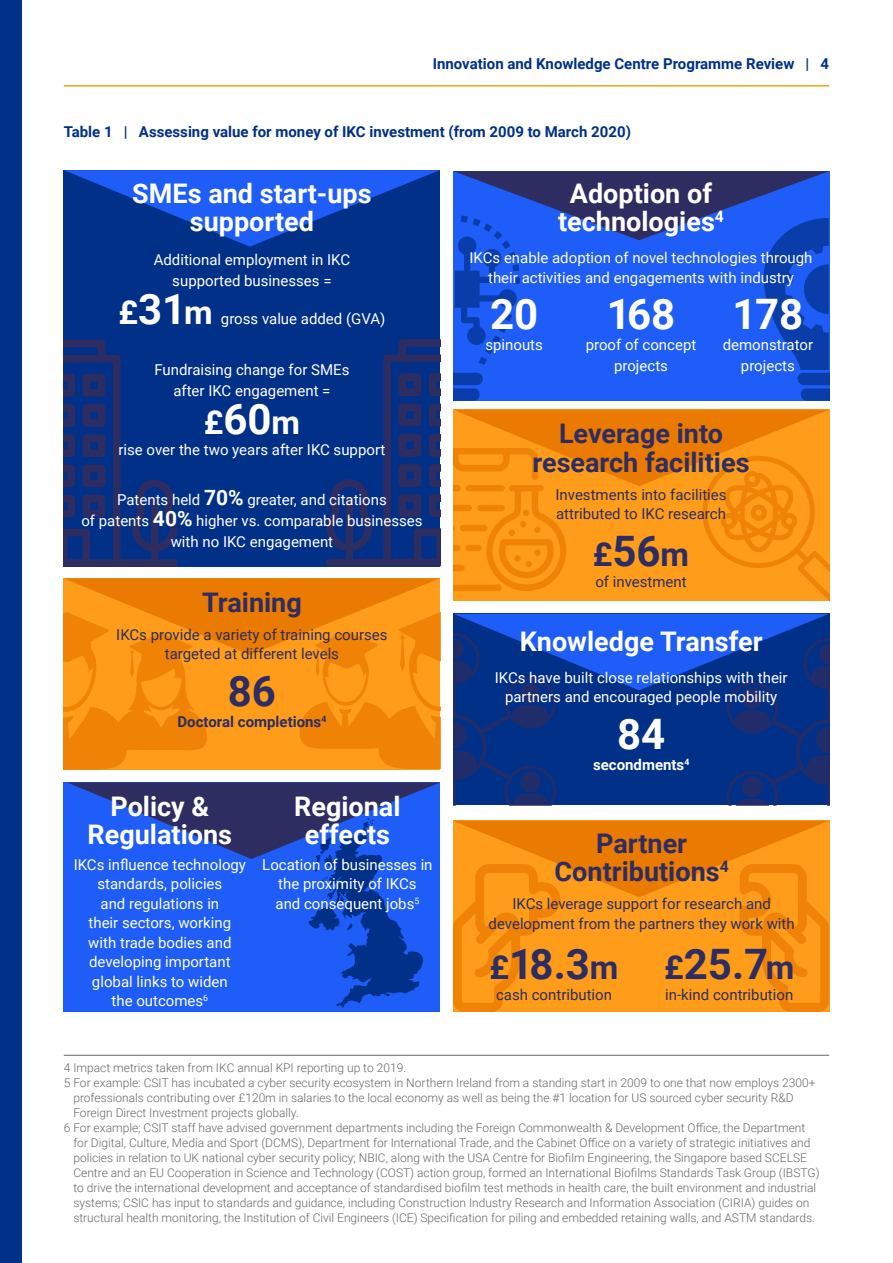
<style>
.page{position:relative;width:893px;height:1263px;background:#fff}
.page>*{position:absolute;margin:0;border:0;box-sizing:border-box;transform-origin:0 0}
.t1{font:700 42px "Roboto";color:#2d2d62}
.t2{font:700 42px "Roboto";color:#fff}
.t3{font:700 33px "Roboto";color:#2d2d62}
.t4{font:700 33px "Roboto";color:#fff}
.t5{font:700 27px/28.5px "Roboto";color:#fff;text-align:center}
.t6{font:700 27px/28.5px "Roboto";color:#2d2d62;text-align:center}
.t7{font:15px/19.5px "Roboto";color:#fff;text-align:center}
.t8{font:15px/19.5px "Roboto";color:#2d2d62;text-align:center}
.t9{font:700 15px "Roboto";color:#003088}
.t10{font:700 15px "Roboto";color:#2d2d62}
.t11{font:700 15px "Roboto";color:#fff}
.t12{font:300 12px "Roboto";color:#676767}
.s1{font-weight:700;font-size:33px}
.s2{font-weight:700;font-size:42px}
.s3{font-size:42px}
.s4{font-weight:700;font-size:21px}
.s5{font-size:33px}
</style>
<div class="page">
<hr style="left:64px;top:85px;width:765px;height:2px;background:#ff9d1b">
<div style="left:0;top:0;width:21px;height:1263px;background:#003088"></div>
<hr style="left:64px;top:1055px;width:765px;height:1px;background:#676767">
<div style="left:64px;top:170px;width:376px;height:397px;background:#003088"></div>
<div style="left:64px;top:782px;width:376px;height:230px;background:#1e5df8"></div>
<svg style="left:64px;top:170px;width:376px;height:77px"></svg>
<svg style="left:453px;top:171px;width:376px;height:230px;background:#1d51d7"></svg>
<svg style="left:453px;top:410px;width:376px;height:191px;background:#f89212"></svg>
<svg style="left:453px;top:614px;width:376px;height:191px;background:#09389a"></svg>
<svg style="left:453px;top:821px;width:376px;height:191px;background:#f89212"></svg>
<svg style="left:64px;top:578px;width:376px;height:191px;background:#f68e0f"></svg>
<svg style="left:326px;top:339px;width:114px;height:227px"></svg>
<svg style="left:64px;top:340px;width:113px;height:227px"></svg>
<svg style="left:67px;top:782px;width:373px;height:226px"></svg>
<p class="t9" style="left:433px;top:53px;width:398px">Innovation and Knowledge Centre Programme Review | 4</p>
<h3 class="t9" style="left:64px;top:121px;width:569px">Table 1 | Assessing value for money of IKC investment (from 2009 to March 2020)</h3>
<h3 class="t5" style="left:132px;top:178px;width:241px">SMEs and start-ups supported</h3>
<h3 class="t7" style="left:154px;top:248px;width:198px;line-height:21px">Additional employment in IKC supported businesses =</h3>
<h3 class="t7" style="left:118px;top:308px;width:268px"><span class="s1">£</span><span class="s2">31</span><span class="s1">m</span> gross value added (GVA)</h3>
<h3 class="t7" style="left:154px;top:358px;width:196px;line-height:21px">Fundraising change for SMEs after IKC engagement =</h3>
<h3 class="t4" style="left:204px;top:399px;width:98px">£<span class="s3">60</span>m</h3>
<h3 class="t7" style="left:119px;top:439px;width:268px">rise over the two years after IKC support</h3>
<h3 class="t7" style="left:81px;top:489px;width:343px;line-height:21px">Patents held <span class="s4">70%</span> greater, and citations<br>of patents <span class="s4">40%</span> higher vs. comparable businesses with no IKC engagement</h3>
<h3 class="t6" style="left:202px;top:587px;width:101px">Training</h3>
<h3 class="t8" style="left:116px;top:624px;width:273px">IKCs provide a variety of training courses targeted at different levels</h3>
<h3 class="t1" style="left:228px;top:661px;width:50px">86</h3>
<h3 class="t10" style="left:177px;top:711px;width:150px">Doctoral completions<sup>4</sup></h3>
<h3 class="t5" style="left:88px;top:791px;width:146px">Policy &amp;<br>Regulations</h3>
<h3 class="t7" style="left:74px;top:854px;width:174px">IKCs influence technology standards, policies<br>and regulations in<br>their sectors, working with trade bodies and developing important global links to widen<br>the outcomes<sup>6</sup></h3>
<h3 class="t5" style="left:294px;top:791px;width:108px">Regional effects</h3>
<h3 class="t7" style="left:262px;top:854px;width:172px">Location of businesses in the proximity of IKCs<br>and consequent jobs<sup>5</sup></h3>
<h3 class="t5" style="left:558px;top:178px;width:167px">Adoption of technologies<sup>4</sup></h3>
<h3 class="t7" style="left:470px;top:248px;width:344px">IKCs enable adoption of novel technologies through their activities and engagements with industry</h3>
<h3 class="t2" style="left:490px;top:285px;width:50px">20</h3>
<h3 class="t7" style="left:485px;top:335px;width:59px">spinouts</h3>
<h3 class="t2" style="left:607px;top:285px;width:70px">168</h3>
<h3 class="t7" style="left:586px;top:334px;width:112px;line-height:21px">proof of concept projects</h3>
<h3 class="t2" style="left:733px;top:285px;width:72px">178</h3>
<h3 class="t7" style="left:723px;top:334px;width:92px;line-height:21px">demonstrator projects</h3>
<h3 class="t6" style="left:532px;top:418px;width:219px">Leverage into research facilities</h3>
<h3 class="t8" style="left:555px;top:484px;width:173px;text-align:left">Investments into facilities attributed to IKC research</h3>
<h3 class="t3" style="left:593px;top:531px;width:98px">£<span class="s3">56</span>m</h3>
<h3 class="t8" style="left:595px;top:571px;width:93px">of investment</h3>
<h3 class="t5" style="left:520px;top:626px;width:244px">Knowledge Transfer</h3>
<h3 class="t7" style="left:495px;top:667px;width:294px">IKCs have built close relationships with their partners and encouraged people mobility</h3>
<h3 class="t2" style="left:617px;top:705px;width:50px">84</h3>
<h3 class="t11" style="left:593px;top:754px;width:98px">secondments<sup>4</sup></h3>
<h3 class="t6" style="left:555px;top:828px;width:176px">Partner<br>Contributions<sup>4</sup></h3>
<h3 class="t8" style="left:489px;top:893px;width:308px">IKCs leverage support for research and development from the partners they work with</h3>
<h3 class="t1" style="left:490px;top:935px;width:130px"><span class="s5">£</span>18.3<span class="s5">m</span></h3>
<h3 class="t8" style="left:496px;top:985px;width:118px">cash contribution</h3>
<h3 class="t1" style="left:664px;top:935px;width:132px"><span class="s5">£</span>25.7<span class="s5">m</span></h3>
<h3 class="t8" style="left:665px;top:985px;width:130px">in-kind contribution</h3>
<h4 class="t12" style="left:64px;top:1060px;width:344px">4 Impact metrics taken from IKC annual KPI reporting up to 2019.</h4>
<h4 class="t12" style="left:64px;top:1075px;width:753px">5 For example: CSIT has incubated a cyber security ecosystem in Northern Ireland from a standing start in 2009 to one that now employs 2300+</h4>
<h4 class="t12" style="left:73px;top:1090px;width:722px">professionals contributing over £120m in salaries to the local economy as well as being the #1 location for US sourced cyber security R&amp;D</h4>
<h4 class="t12" style="left:73px;top:1105px;width:227px">Foreign Direct Investment projects globally.</h4>
<h4 class="t12" style="left:64px;top:1120px;width:743px">6 For example; CSIT staff have advised government departments including the Foreign Commonwealth &amp; Development Office, the Department</h4>
<h4 class="t12" style="left:73px;top:1135px;width:738px">for Digital, Culture, Media and Sport (DCMS), Department for International Trade, and the Cabinet Office on a variety of strategic initiatives and</h4>
<h4 class="t12" style="left:73px;top:1150px;width:735px">policies in relation to UK national cyber security policy; NBIC, along with the USA Centre for Biofilm Engineering, the Singapore based SCELSE</h4>
<h4 class="t12" style="left:73px;top:1165px;width:748px">Centre and an EU Cooperation in Science and Technology (COST) action group, formed an International Biofilms Standards Task Group (IBSTG)</h4>
<h4 class="t12" style="left:73px;top:1180px;width:744px">to drive the international development and acceptance of standardised biofilm test methods in health care, the built environment and industrial</h4>
<h4 class="t12" style="left:73px;top:1195px;width:738px">systems; CSIC has input to standards and guidance, including Construction Industry Research and Information Association (CIRIA) guides on</h4>
<h4 class="t12" style="left:73px;top:1210px;width:743px">structural health monitoring, the Institution of Civil Engineers (ICE) Specification for piling and embedded retaining walls, and ASTM standards.</h4>
</div>
